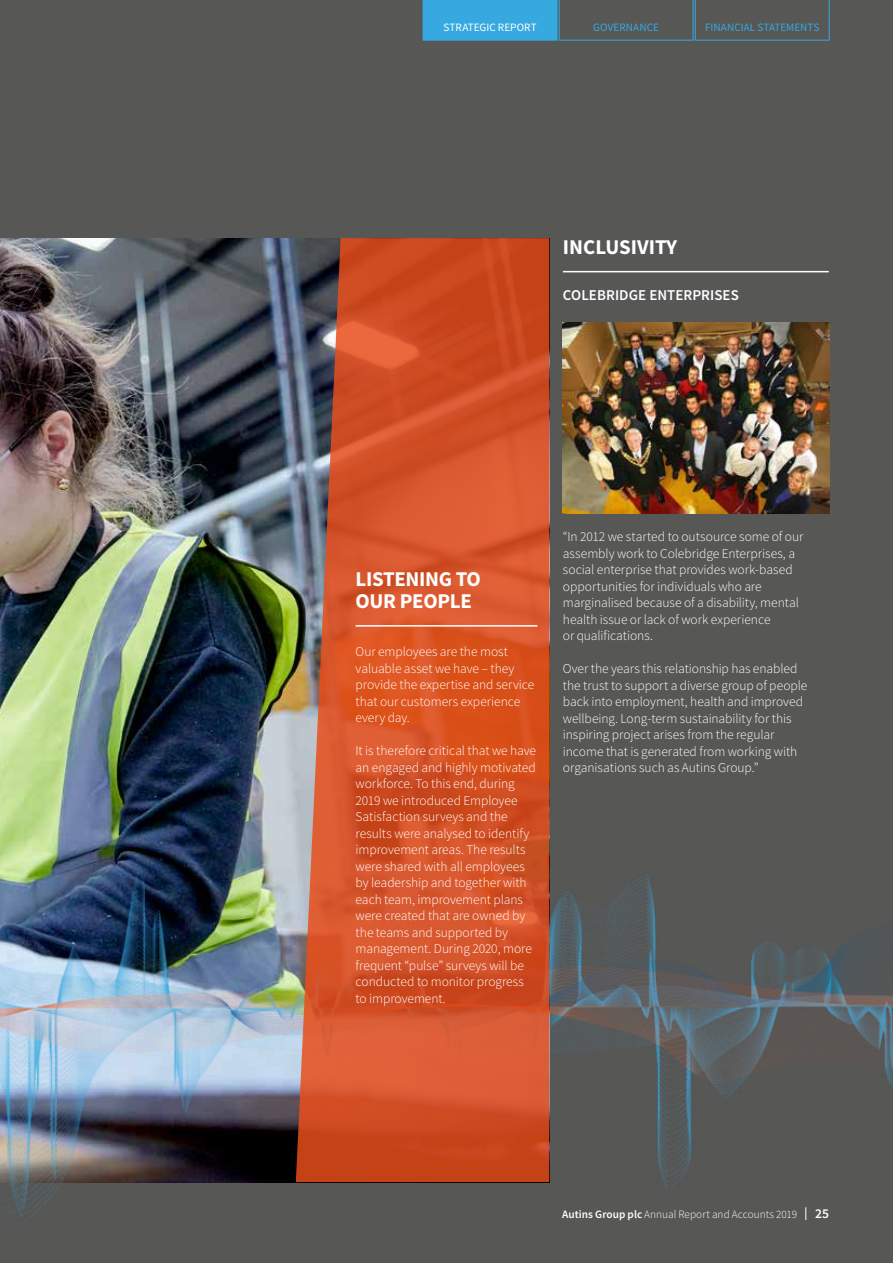
<style>
.page{position:relative;width:893px;height:1263px;background:#575756}
.page>*{position:absolute;margin:0;border:0;box-sizing:border-box;transform-origin:0 0}
.t1{font:700 21px/22.5px "Source Sans Pro";letter-spacing:-.015em;color:#fff}
.t2{font:600 15px "Source Sans Pro";letter-spacing:.005em;color:#fff}
.t3{font:300 13.5px/16.5px "Source Sans Pro";letter-spacing:-.005em;color:#fff}
.t4{font:600 13.5px "Source Sans Pro";color:#fff}
.t5{font:300 11.25px "Source Sans Pro";color:#fff}
.t6{font:11.25px "Source Sans Pro";letter-spacing:.005em;color:#36a9e1}
.t7{font:11.25px "Source Sans Pro";letter-spacing:.005em;color:#fff}
.s1{font-weight:600}
</style>
<div class="page">
<svg style="left:423px;top:0;width:406px;height:40px"></svg>
<img style="left:0;top:238px;width:296px;height:486px">
<img style="left:0;top:724px;width:893px;height:502px">
<svg style="left:296px;top:238px;width:253px;height:944px;background:#cb552e"></svg>
<hr style="left:563px;top:271px;width:266px;height:1px;background:#fff">
<img style="left:563px;top:322px;width:267px;height:192px">
<hr style="left:356px;top:625px;width:181px;height:2px;background:#fff">
<p class="t7" style="left:443px;top:21px;width:95px">STRATEGIC REPORT</p>
<p class="t6" style="left:593px;top:21px;width:67px">GOVERNANCE</p>
<p class="t6" style="left:705px;top:21px;width:116px">FINANCIAL STATEMENTS</p>
<h1 class="t1" style="left:563px;top:236px;width:116px">INCLUSIVITY</h1>
<p class="t2" style="left:563px;top:286px;width:178px">COLEBRIDGE ENTERPRISES</p>
<h1 class="t1" style="left:356px;top:568px;width:127px">LISTENING TO<br>OUR PEOPLE</h1>
<p class="t3" style="left:356px;top:644px;width:180px">Our employees are the most valuable asset we have – they provide the expertise and service that our customers experience every day.</p>
<p class="t3" style="left:356px;top:743px;width:182px">It is therefore critical that we have an engaged and highly motivated workforce. To this end, during<br>2019 we introduced Employee<br>Satisfaction surveys and the results were analysed to identify improvement areas. The results were shared with all employees by leadership and together with each team, improvement plans were created that are owned by the teams and supported by management. During 2020, more frequent “pulse” surveys will be conducted to monitor progress to improvement.</p>
<p class="t3" style="left:563px;top:529px;width:242px">“In 2012 we started to outsource some of our assembly work to Colebridge Enterprises, a social enterprise that provides work-based opportunities for individuals who are marginalised because of a disability, mental health issue or lack of work experience<br>or qualifications.</p>
<p class="t3" style="left:563px;top:661px;width:246px">Over the years this relationship has enabled the trust to support a diverse group of people back into employment, health and improved wellbeing. Long-term sustainability for this inspiring project arises from the regular income that is generated from working with organisations such as Autins Group.”</p>
<p class="t5" style="left:562px;top:1207px;width:237px"><span class="s1">Autins Group plc</span> Annual Report and Accounts 2019</p>
<p class="t4" style="left:815px;top:1205px;width:16px">25</p>
</div>
